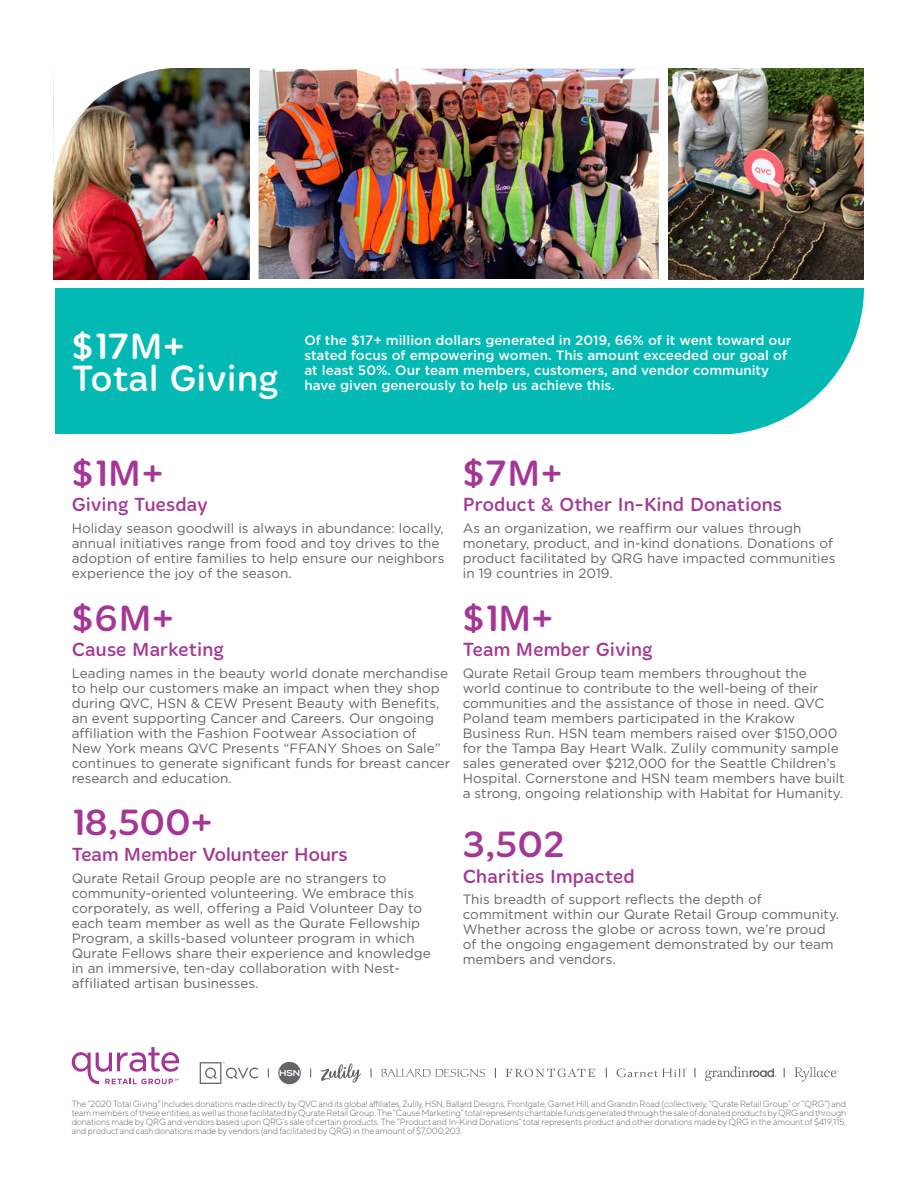
<style>
.page{position:relative;width:918px;height:1188px;background:#fff}
.page>*{position:absolute;margin:0;border:0;box-sizing:border-box;transform-origin:0 0}
.Titles{font:37.5px "Merge Pro";letter-spacing:.01em;color:#a43795}
.Titles-2{font:37.5px "Merge Pro";letter-spacing:.01em;color:#fff}
.Titles-3{font:19.5px "Merge Pro";letter-spacing:.01em;color:#a43795}
.Titles-4{font:13.5px/15px "Gotham";color:#64656a}
.Titles-5{font:500 13.5px/15px "Gotham";color:#fff}
.Titles-6{font:300 9px/9px "TT Norms";letter-spacing:-.02em;color:#64656a;text-align:justify}
</style>
<div class="page">
<svg style="left:370px;top:1068px;width:2px;height:9px"></svg>
<svg style="left:381px;top:1069px;width:105px;height:8px"></svg>
<svg style="left:505px;top:1069px;width:92px;height:8px"></svg>
<svg style="left:694px;top:1068px;width:2px;height:10px"></svg>
<svg style="left:705px;top:1066px;width:71px;height:15px"></svg>
<svg style="left:795px;top:1067px;width:43px;height:15px"></svg>
<svg style="left:617px;top:1068px;width:70px;height:9px"></svg>
<div style="left:278px;top:1062px;width:23px;height:22px;background:#646569;border-radius:50%"></div>
<svg style="left:200px;top:1062px;width:58px;height:22px"></svg>
<svg style="left:280px;top:1069px;width:22px;height:7px"></svg>
<svg style="left:321px;top:1063px;width:40px;height:20px"></svg>
<svg style="left:72px;top:1047px;width:107px;height:37px"></svg>
<img style="left:259px;top:69px;width:400px;height:210px">
<img style="left:669px;top:69px;width:195px;height:210px">
<img style="left:54px;top:69px;width:195px;height:210px">
<img style="left:53px;top:68px;width:127px;height:126px">
<div style="left:55px;top:288px;width:808px;height:146px;background:#03b9b4"></div>
<svg style="left:732px;top:288px;width:132px;height:146px"></svg>
<p class="Titles-2" style="left:72px;top:325px;width:115px">$17M+</p>
<p class="Titles-2" style="left:72px;top:357px;width:208px">Total Giving</p>
<p class="Titles-5" style="left:304px;top:332px;width:488px">Of the $17+ million dollars generated in 2019, 66% of it went toward our stated focus of empowering women. This amount exceeded our goal of at least 50%. Our team members, customers, and vendor community have given generously to help us achieve this.</p>
<p class="Titles" style="left:72px;top:452px;width:93px">$1M+</p>
<p class="Titles-3" style="left:72px;top:494px;width:137px">Giving Tuesday</p>
<p class="Titles-4" style="left:72px;top:521px;width:374px">Holiday season goodwill is always in abundance: locally, annual initiatives range from food and toy drives to the adoption of entire families to help ensure our neighbors experience the joy of the season.</p>
<p class="Titles" style="left:72px;top:597px;width:104px">$6M+</p>
<p class="Titles-3" style="left:72px;top:638px;width:154px">Cause Marketing</p>
<p class="Titles-4" style="left:72px;top:665px;width:380px">Leading names in the beauty world donate merchandise to help our customers make an impact when they shop during QVC, HSN &amp; CEW Present Beauty with Benefits, an event supporting Cancer and Careers. Our ongoing affiliation with the Fashion Footwear Association of<br>New York means QVC Presents “FFANY Shoes on Sale” continues to generate significant funds for breast cancer research and education.</p>
<p class="Titles" style="left:72px;top:801px;width:142px">18,500+</p>
<p class="Titles-3" style="left:72px;top:843px;width:277px">Team Member Volunteer Hours</p>
<p class="Titles-4" style="left:72px;top:870px;width:360px">Qurate Retail Group people are no strangers to community-oriented volunteering. We embrace this corporately, as well, offering a Paid Volunteer Day to each team member as well as the Qurate Fellowship Program, a skills-based volunteer program in which Qurate Fellows share their experience and knowledge in an immersive, ten-day collaboration with Nest&shy;affiliated artisan businesses.</p>
<p class="Titles" style="left:463px;top:452px;width:101px">$7M+</p>
<p class="Titles-3" style="left:463px;top:494px;width:321px">Product &amp; Other In-Kind Donations</p>
<p class="Titles-4" style="left:463px;top:521px;width:374px">As an organization, we reaffirm our values through monetary, product, and in-kind donations. Donations of product facilitated by QRG have impacted communities in 19 countries in 2019.</p>
<p class="Titles" style="left:463px;top:597px;width:92px">$1M+</p>
<p class="Titles-3" style="left:463px;top:638px;width:191px">Team Member Giving</p>
<p class="Titles-4" style="left:463px;top:665px;width:383px">Qurate Retail Group team members throughout the world continue to contribute to the well-being of their communities and the assistance of those in need. QVC Poland team members participated in the Krakow Business Run. HSN team members raised over $150,000 for the Tampa Bay Heart Walk. Zulily community sample sales generated over $212,000 for the Seattle Children’s Hospital. Cornerstone and HSN team members have built a strong, ongoing relationship with Habitat for Humanity.</p>
<p class="Titles" style="left:463px;top:823px;width:103px">3,502</p>
<p class="Titles-3" style="left:463px;top:865px;width:173px">Charities Impacted</p>
<p class="Titles-4" style="left:463px;top:892px;width:378px">This breadth of support reflects the depth of commitment within our Qurate Retail Group community.<br>Whether across the globe or across town, we’re proud of the ongoing engagement demonstrated by our team members and vendors.</p>
<p class="Titles-6" style="left:72px;top:1099px;width:776px">The “2020 Total Giving” includes donations made directly by QVC and its global affiliates, Zulily, HSN, Ballard Designs, Frontgate, Garnet Hill, and Grandin Road (collectively, “Qurate Retail Group” or “QRG”) and team members of these entities, as well as those facilitated by Qurate Retail Group. The “Cause Marketing” total represents charitable funds generated through the sale of donated products by QRG and through donations made by QRG and vendors based upon QRG’s sale of certain products. The “Product and In-Kind Donations” total represents product and other donations made by QRG in the amount of $419,115, and product and cash donations made by vendors (and facilitated by QRG) in the amount of $7,000,203.</p>
</div>
